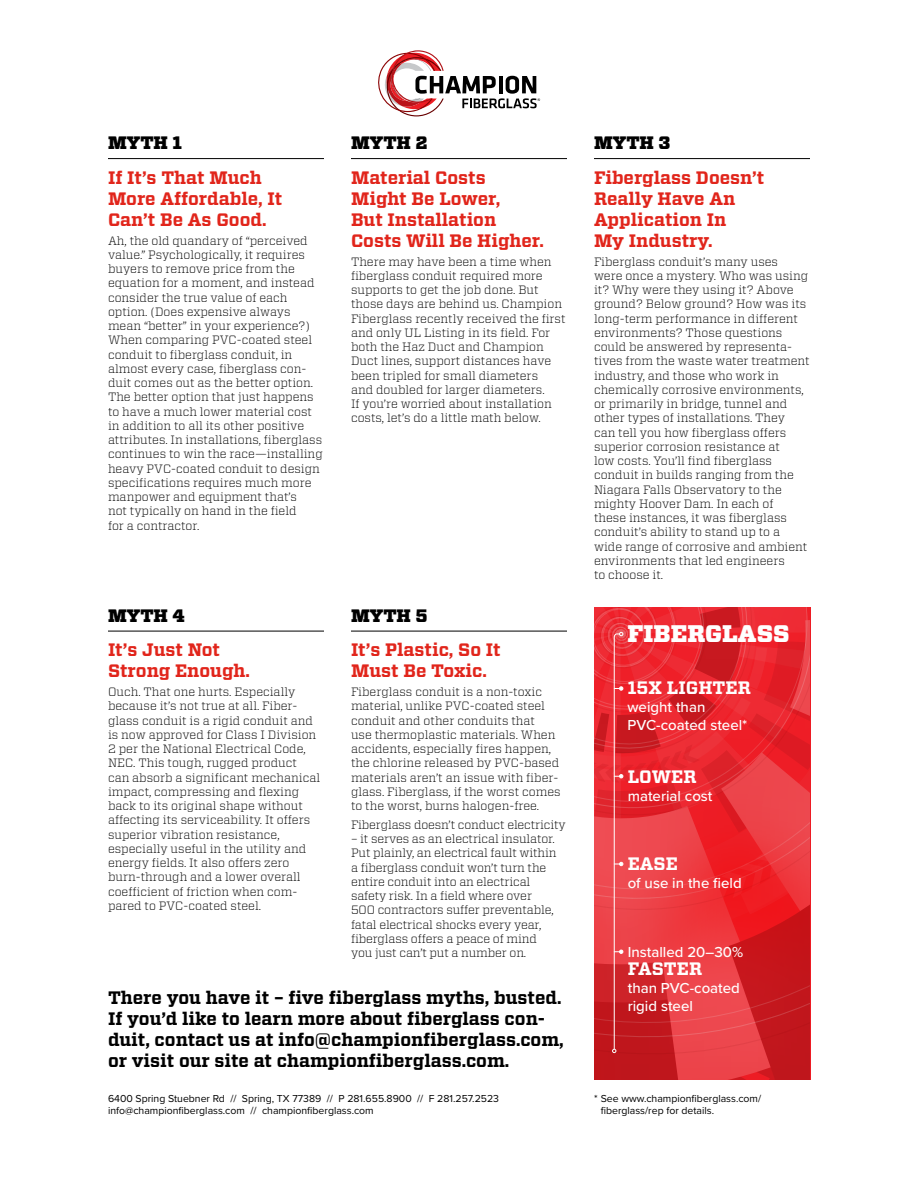
<style>
.page{position:relative;width:918px;height:1188px;background:#fff}
.page>*{position:absolute;margin:0;border:0;box-sizing:border-box;transform-origin:0 0}
.t1{font:900 24px "Vitesse";color:#fff}
.t2{font:700 18px/21px "Vitesse";color:#e1251b}
.t3{font:700 18px/21px "Vitesse";color:#000}
.t4{font:900 18px "Vitesse";color:#000}
.t5{font:700 18px "Vitesse";color:#fff}
.t6{font:500 15px/18px "Proxima Nova";color:#fff}
.t7{font:300 12px/14.2px "Vitesse";color:#000}
.t8{font:10.5px/12px "Proxima Nova";color:#000}
</style>
<div class="page">
<svg style="left:378px;top:50px;width:162px;height:66px"></svg>
<hr style="left:108px;top:158px;width:216px;height:1px;background:#000">
<hr style="left:108px;top:631px;width:216px;height:1px;background:#000">
<hr style="left:594px;top:158px;width:216px;height:1px;background:#000">
<hr style="left:351px;top:631px;width:216px;height:1px;background:#000">
<hr style="left:351px;top:158px;width:216px;height:1px;background:#000">
<svg style="left:594px;top:608px;width:216px;height:472px;background:#e32e35"></svg>
<h2 class="t4" style="left:108px;top:135px;width:76px">MYTH 1</h2>
<h2 class="t2" style="left:108px;top:168px;width:176px">If It’s That Much<br>More Affordable, It<br>Can’t Be As Good.</h2>
<p class="t7" style="left:108px;top:234px;width:216px">Ah, the old quandary of “perceived value.” Psychologically, it requires buyers to remove price from the equation for a moment, and instead consider the true value of each option. (Does expensive always mean “better” in your experience?)<br>When comparing PVC-coated steel conduit to fiberglass conduit, in almost every case, fiberglass con&shy;duit comes out as the better option.<br>The better option that just happens to have a much lower material cost in addition to all its other positive attributes. In installations, fiberglass continues to win the race—installing heavy PVC-coated conduit to design specifications requires much more manpower and equipment that’s<br>not typically on hand in the field<br>for a contractor.</p>
<h2 class="t4" style="left:351px;top:135px;width:78px">MYTH 2</h2>
<h2 class="t2" style="left:351px;top:168px;width:195px">Material Costs<br>Might Be Lower,<br>But Installation<br>Costs Will Be Higher.</h2>
<p class="t7" style="left:351px;top:255px;width:216px">There may have been a time when fiberglass conduit required more supports to get the job done. But those days are behind us. Champion Fiberglass recently received the first and only UL Listing in its field. For both the Haz Duct and Champion Duct lines, support distances have been tripled for small diameters<br>and doubled for larger diameters.<br>If you’re worried about installation costs, let’s do a little math below.</p>
<h2 class="t4" style="left:108px;top:608px;width:79px">MYTH 4</h2>
<h2 class="t2" style="left:108px;top:641px;width:143px">It’s Just Not<br>Strong Enough.</h2>
<p class="t7" style="left:108px;top:685px;width:214px">Ouch. That one hurts. Especially because it’s not true at all. Fiber&shy;glass conduit is a rigid conduit and is now approved for Class I Division 2 per the National Electrical Code, NEC. This tough, rugged product can absorb a significant mechanical impact, compressing and flexing back to its original shape without affecting its serviceability. It offers superior vibration resistance, especially useful in the utility and energy fields. It also offers zero burn-through and a lower overall coefficient of friction when com&shy;pared to PVC-coated steel.</p>
<h2 class="t4" style="left:351px;top:608px;width:78px">MYTH 5</h2>
<h2 class="t2" style="left:351px;top:641px;width:151px">It’s Plastic, So It<br>Must Be Toxic.</h2>
<p class="t7" style="left:351px;top:685px;width:211px">Fiberglass conduit is a non-toxic material, unlike PVC-coated steel conduit and other conduits that<br>use thermoplastic materials. When accidents, especially fires happen, the chlorine released by PVC-based materials aren’t an issue with fiber&shy;glass. Fiberglass, if the worst comes to the worst, burns halogen-free.</p>
<p class="t7" style="left:351px;top:818px;width:216px">Fiberglass doesn’t conduct electricity</p>
<p class="t7" style="left:351px;top:832px;width:207px">– it serves as an electrical insulator.<br>Put plainly, an electrical fault within a fiberglass conduit won’t turn the entire conduit into an electrical safety risk. In a field where over 500 contractors suffer preventable, fatal electrical shocks every year, fiberglass offers a peace of mind you just can’t put a number on.</p>
<h2 class="t3" style="left:108px;top:988px;width:457px">There you have it – five fiberglass myths, busted.<br>If you’d like to learn more about fiberglass con&shy;duit, contact us at info@championfiberglass.com, or visit our site at championfiberglass.com.</h2>
<h2 class="t4" style="left:594px;top:135px;width:78px">MYTH 3</h2>
<h2 class="t2" style="left:594px;top:168px;width:172px">Fiberglass Doesn’t<br>Really Have An<br>Application In<br>My Industry.</h2>
<p class="t7" style="left:594px;top:255px;width:217px">Fiberglass conduit’s many uses<br>were once a mystery. Who was using it? Why were they using it? Above ground? Below ground? How was its long-term performance in different environments? Those questions could be answered by representa&shy;tives from the waste water treatment industry, and those who work in chemically corrosive environments, or primarily in bridge, tunnel and other types of installations. They<br>can tell you how fiberglass offers superior corrosion resistance at<br>low costs. You’ll find fiberglass conduit in builds ranging from the<br>Niagara Falls Observatory to the mighty Hoover Dam. In each of<br>these instances, it was fiberglass conduit’s ability to stand up to a wide range of corrosive and ambient environments that led engineers<br>to choose it.</p>
<h1 class="t1" style="left:628px;top:623px;width:164px">FIBERGLASS</h1>
<h2 class="t5" style="left:627px;top:679px;width:125px">15X LIGHTER</h2>
<p class="t6" style="left:627px;top:699px;width:121px">weight than<br>PVC-coated steel*</p>
<h2 class="t5" style="left:628px;top:769px;width:70px">LOWER</h2>
<p class="t6" style="left:628px;top:788px;width:86px">material cost</p>
<h2 class="t5" style="left:628px;top:855px;width:52px">EASE</h2>
<p class="t6" style="left:628px;top:875px;width:116px">of use in the field</p>
<p class="t6" style="left:628px;top:944px;width:117px">Installed 20–30%</p>
<h2 class="t5" style="left:628px;top:960px;width:76px">FASTER</h2>
<p class="t6" style="left:628px;top:980px;width:114px">than PVC-coated rigid steel</p>
<p class="t8" style="left:108px;top:1093px;width:393px">6400 Spring Stuebner Rd // Spring, TX 77389 // P 281.655.8900 // F 281.257.2523 info@championfiberglass.com // championfiberglass.com</p>
<p class="t8" style="left:601px;top:1093px;width:162px;text-indent:-7px">* See www.championfiberglass.com/ fiberglass/rep for details.</p>
</div>
